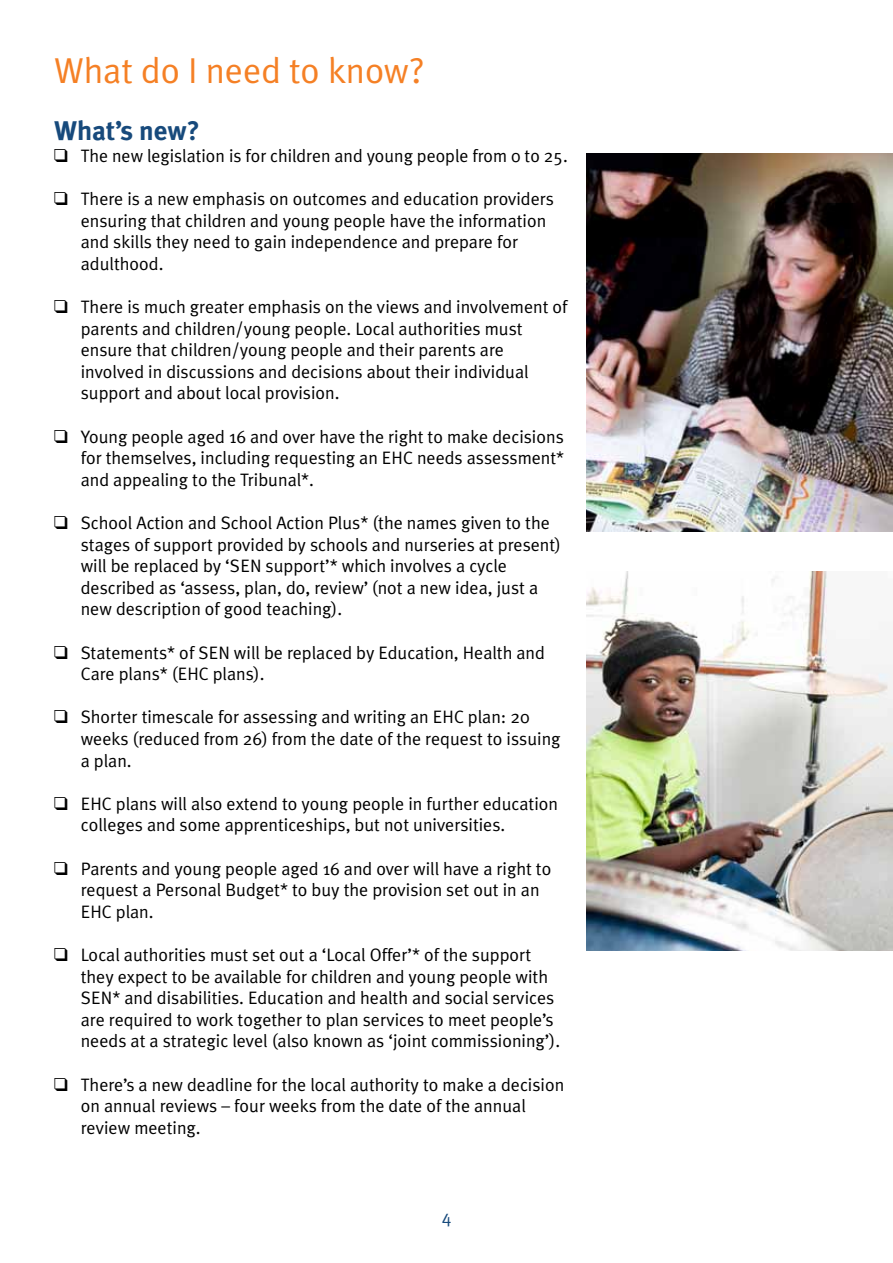
<style>
.page{position:relative;width:893px;height:1263px;background:#fff}
.page>*{position:absolute;margin:0;border:0;box-sizing:border-box;transform-origin:0 0}
.t1{font:36px "Meta Plus Normal";color:#f58025}
.t2{font:700 27px "Meta Plus";color:#174a7c}
.t3{font:18px/21.6px "Meta Plus Normal";color:#000}
.t4{font:18px "Meta Plus Normal";color:#174a7c}
.s1{font-family:"Monotype Sorts"}
</style>
<div class="page">
<img style="left:587px;top:153px;width:306px;height:378px">
<img style="left:587px;top:572px;width:306px;height:378px">
<h1 class="t1" style="left:54px;top:49px;width:372px">What do I need to know?</h1>
<h2 class="t2" style="left:54px;top:115px;width:147px">What’s new?</h2>
<p class="t3" style="left:54px;top:144px;width:515px"><span class="s1">q</span> The new legislation is for children and young people from 0 to 25.</p>
<p class="t3" style="left:81px;top:188px;width:475px;text-indent:-27px"><span class="s1">q</span> There is a new emphasis on outcomes and education providers ensuring that children and young people have the information and skills they need to gain independence and prepare for adulthood.</p>
<p class="t3" style="left:81px;top:296px;width:488px;text-indent:-27px"><span class="s1">q</span> There is much greater emphasis on the views and involvement of parents and children/young people. Local authorities must ensure that children/young people and their parents are involved in discussions and decisions about their individual support and about local provision.</p>
<p class="t3" style="left:81px;top:425px;width:485px;text-align:justify;text-indent:-27px"><span class="s1">q</span> Young people aged 16 and over have the right to make decisions for themselves, including requesting an EHC needs assessment* and appealing to the Tribunal*.</p>
<p class="t3" style="left:81px;top:512px;width:482px;text-indent:-27px"><span class="s1">q</span> School Action and School Action Plus* (the names given to the stages of support provided by schools and nurseries at present) will be replaced by ‘SEN support’* which involves a cycle described as ‘assess, plan, do, review’ (not a new idea, just a new description of good teaching).</p>
<p class="t3" style="left:81px;top:641px;width:466px;text-indent:-27px"><span class="s1">q</span> Statements* of SEN will be replaced by Education, Health and<br>Care plans* (EHC plans).</p>
<p class="t3" style="left:81px;top:706px;width:481px;text-indent:-27px"><span class="s1">q</span> Shorter timescale for assessing and writing an EHC plan: 20 weeks (reduced from 26) from the date of the request to issuing a plan.</p>
<p class="t3" style="left:81px;top:792px;width:479px;text-indent:-27px"><span class="s1">q</span> EHC plans will also extend to young people in further education colleges and some apprenticeships, but not universities.</p>
<p class="t3" style="left:81px;top:857px;width:472px;text-indent:-27px"><span class="s1">q</span> Parents and young people aged 16 and over will have a right to request a Personal Budget* to buy the provision set out in an<br>EHC plan.</p>
<p class="t3" style="left:81px;top:944px;width:481px;text-indent:-27px"><span class="s1">q</span> Local authorities must set out a ‘Local Offer’* of the support they expect to be available for children and young people with SEN* and disabilities. Education and health and social services are required to work together to plan services to meet people’s needs at a strategic level (also known as ‘joint commissioning’).</p>
<p class="t3" style="left:81px;top:1073px;width:485px;text-indent:-27px"><span class="s1">q</span> There’s a new deadline for the local authority to make a decision on annual reviews – four weeks from the date of the annual review meeting.</p>
<p class="t4" style="left:442px;top:1206px;width:11px">4</p>
</div>
